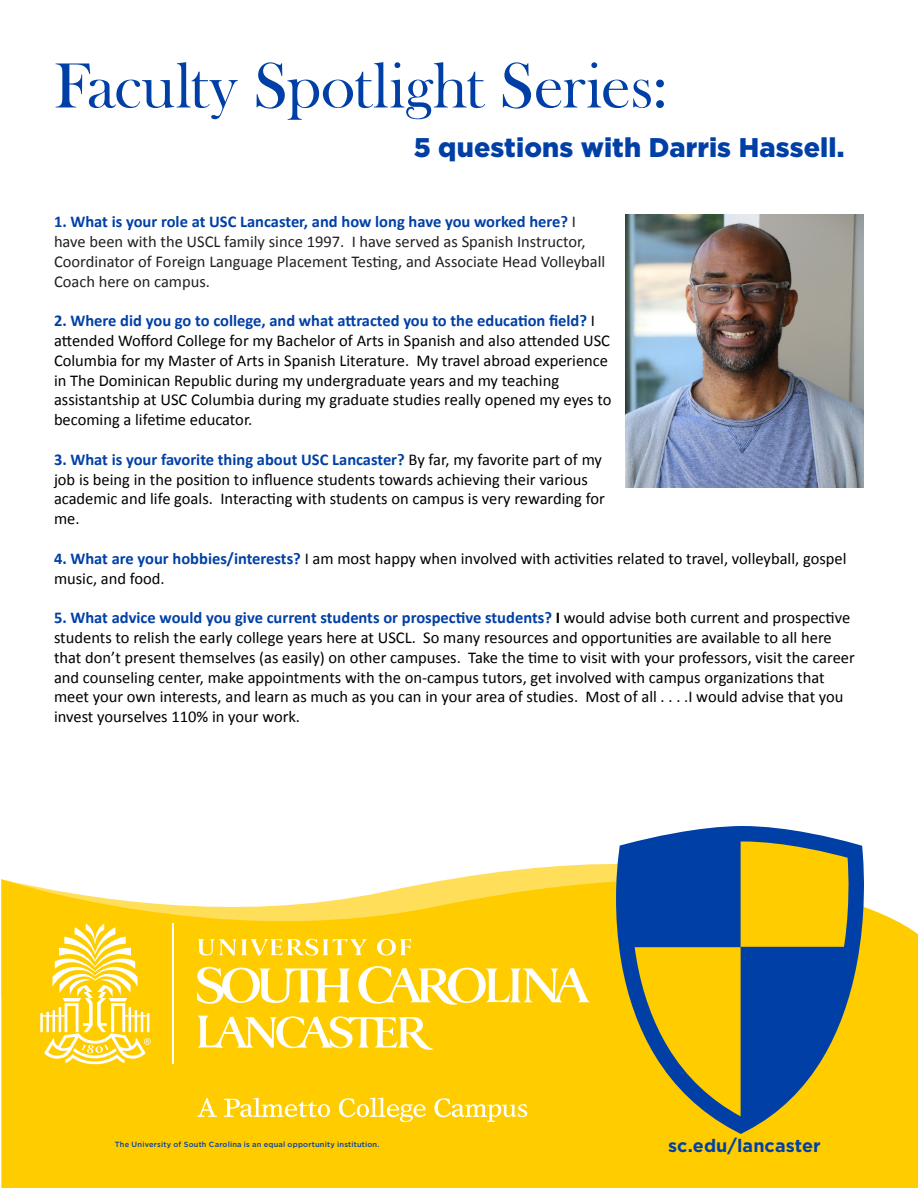
<style>
.page{position:relative;width:918px;height:1188px;background:#fff}
.page>*{position:absolute;margin:0;border:0;box-sizing:border-box;transform-origin:0 0}
.NL_photo_identify_AD{font:66px "Bask Old Face";letter-spacing:-.01em;color:#0040a6}
.NL_photo_identify_AD-2{font:900 27px "Gotham";letter-spacing:.005em;color:#0040a6}
.NL_web_address_AD{font:700 18px "Gotham";letter-spacing:.005em;color:#0040a6}
.t1{font:16.5px/19.8px "Calibri";color:#000}
.t2{font:16.5px/19.8px "Calibri";color:#231f20}
.Body_Copy_1{font:500 7.5px "Gotham";letter-spacing:.03em;color:#0040a6}
.s1{font-weight:700;color:#0040a6}
.s2{font-weight:700}
</style>
<div class="page">
<svg style="left:1px;top:864px;width:917px;height:324px;fill:#fc0"></svg>
<svg style="left:616px;top:826px;width:248px;height:308px;fill:#fc0"></svg>
<svg style="left:625px;top:838px;width:222px;height:284px"></svg>
<svg style="left:40px;top:924px;width:111px;height:140px"></svg>
<hr style="left:172px;top:924px;width:1px;height:140px;background:#fff">
<svg style="left:198px;top:939px;width:169px;height:17px"></svg>
<svg style="left:377px;top:939px;width:34px;height:17px"></svg>
<svg style="left:197px;top:967px;width:153px;height:37px"></svg>
<svg style="left:358px;top:966px;width:233px;height:39px"></svg>
<svg style="left:197px;top:1016px;width:237px;height:34px"></svg>
<svg style="left:197px;top:1098px;width:20px;height:19px"></svg>
<svg style="left:224px;top:1098px;width:106px;height:19px"></svg>
<svg style="left:339px;top:1098px;width:87px;height:24px"></svg>
<svg style="left:434px;top:1098px;width:93px;height:24px"></svg>
<img style="left:625px;top:215px;width:239px;height:272px">
<p class="NL_photo_identify_AD" style="left:54px;top:49px;width:616px">Faculty Spotlight Series:</p>
<p class="NL_photo_identify_AD-2" style="left:414px;top:129px;width:432px">5 questions with Darris Hassell.</p>
<p class="t2" style="left:54px;top:212px;width:553px"><span class="s1">1. What is your role at USC Lancaster, and how long have you worked here?</span> I have been with the USCL family since 1997. I have served as Spanish Instructor, Coordinator of Foreign Language Placement Testing, and Associate Head Volleyball Coach here on campus.</p>
<p class="t1" style="left:54px;top:311px;width:559px"><span class="s1">2. Where did you go to college, and what attracted you to the education field?</span> I attended Wofford College for my Bachelor of Arts in Spanish and also attended USC Columbia for my Master of Arts in Spanish Literature. My travel abroad experience in The Dominican Republic during my undergraduate years and my teaching assistantship at USC Columbia during my graduate studies really opened my eyes to becoming a lifetime educator.</p>
<p class="t1" style="left:54px;top:449px;width:552px"><span class="s1">3. What is your favorite thing about USC Lancaster?</span> By far, my favorite part of my job is being in the position to influence students towards achieving their various academic and life goals. Interacting with students on campus is very rewarding for me.</p>
<p class="t1" style="left:54px;top:548px;width:794px"><span class="s1">4. What are your hobbies/interests?</span> I am most happy when involved with activities related to travel, volleyball, gospel music, and food.</p>
<p class="t1" style="left:54px;top:608px;width:802px"><span class="s1">5. What advice would you give current students or prospective students?</span> <span class="s2">I</span> would advise both current and prospective students to relish the early college years here at USCL. So many resources and opportunities are available to all here that don’t present themselves (as easily) on other campuses. Take the time to visit with your professors, visit the career and counseling center, make appointments with the on-campus tutors, get involved with campus organizations that meet your own interests, and learn as much as you can in your area of studies. Most of all . . . .I would advise that you invest yourselves 110% in your work.</p>
<p class="Body_Copy_1" style="left:115px;top:1140px;width:266px">The University of South Carolina is an equal opportunity institution.</p>
<p class="NL_web_address_AD" style="left:668px;top:1134px;width:154px">sc.edu/lancaster</p>
</div>
